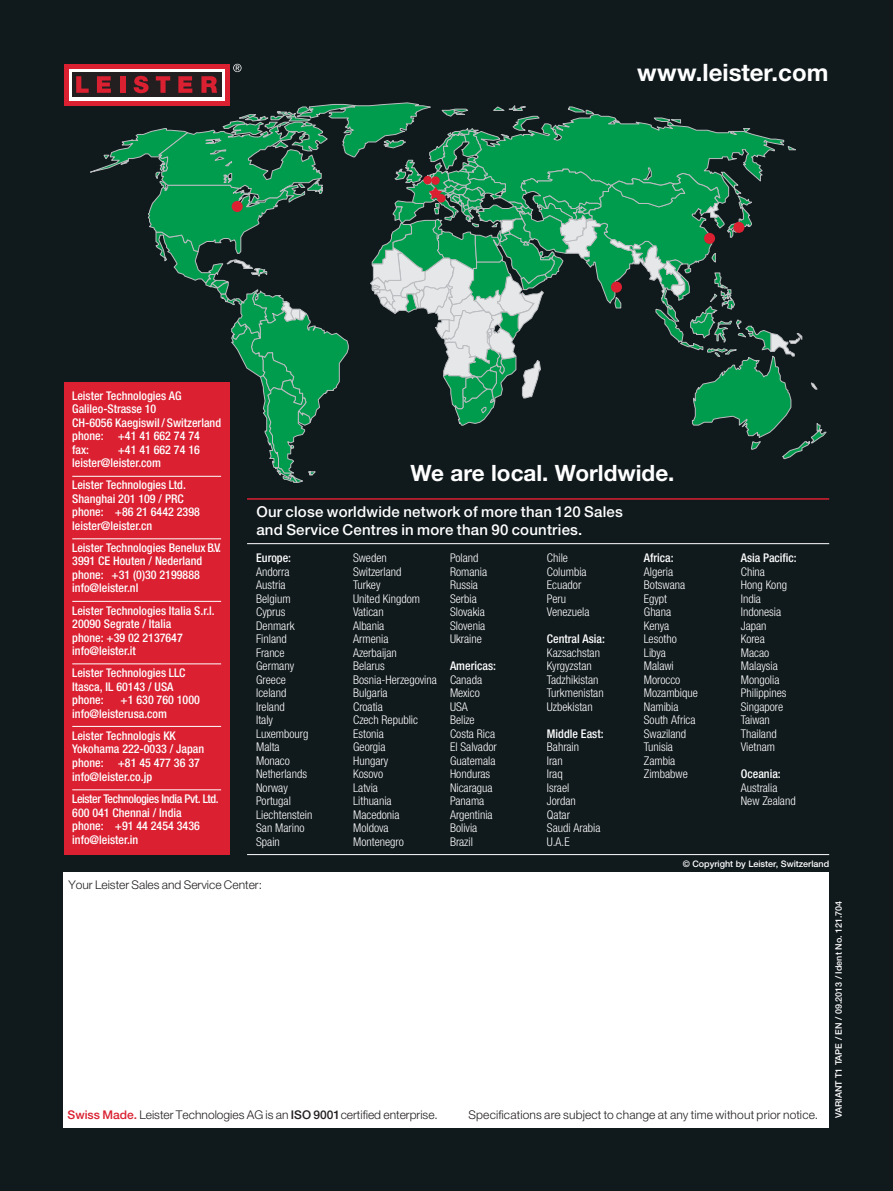
<style>
.page{position:relative;width:893px;height:1191px;background:#10191c}
.page>*{position:absolute;margin:0;border:0;box-sizing:border-box;transform-origin:0 0}
.t1{font:700 24px "Helvetica Neue LTW1 G";color:#fff}
.t2{font:700 22.5px "Helvetica Neue LTW1 G";color:#fff}
.t3{font:500 15px/18px "Helvetica Neue LTW1 G";letter-spacing:.015em;color:#fff}
.t4{font:300 condensed 12px/13.5px "Helvetica Neue LTW1 G";color:#fff}
.t5{font:500 condensed 12px/13.5px "Helvetica Neue LTW1 G";color:#fff}
.t6{font:300 12px "Helvetica Neue LTW1 G";color:#231f20}
.t7{font:500 9px "Helvetica Neue LTW1 G";color:#fff}
.s1{font-weight:500;color:#da2031}
.s2{font-weight:500}
</style>
<div class="page">
<div style="left:64px;top:872px;width:765px;height:255px;background:#fff"></div>
<div style="left:64px;top:64px;width:166px;height:41px;background:#da2031"></div>
<div style="left:69px;top:69px;width:156px;height:31px;background:#fff"></div>
<div style="left:72px;top:72px;width:149px;height:25px;background:#231f20"></div>
<svg style="left:76px;top:76px;width:13px;height:17px"></svg>
<svg style="left:97px;top:76px;width:14px;height:17px"></svg>
<div style="left:120px;top:76px;width:5px;height:17px;background:#da2031"></div>
<svg style="left:134px;top:76px;width:15px;height:17px"></svg>
<svg style="left:156px;top:76px;width:14px;height:17px"></svg>
<svg style="left:178px;top:76px;width:14px;height:17px"></svg>
<svg style="left:201px;top:76px;width:16px;height:17px"></svg>
<svg style="left:233px;top:64px;width:9px;height:8px"></svg>
<svg style="left:86px;top:103px;width:741px;height:379px"></svg>
<div style="left:64px;top:383px;width:166px;height:472px;background:#da2031"></div>
<hr style="left:72px;top:476px;width:149px;height:1px;background:#fff">
<hr style="left:72px;top:538px;width:149px;height:1px;background:#fff">
<hr style="left:72px;top:601px;width:149px;height:1px;background:#fff">
<hr style="left:72px;top:663px;width:149px;height:1px;background:#fff">
<hr style="left:72px;top:726px;width:149px;height:1px;background:#fff">
<hr style="left:72px;top:789px;width:149px;height:1px;background:#fff">
<hr style="left:247px;top:543px;width:582px;height:1px;background:#fff">
<hr style="left:247px;top:498px;width:582px;height:2px;background:#da2031">
<hr style="left:247px;top:854px;width:582px;height:1px;background:#fff">
<h1 class="t1" style="left:637px;top:58px;width:193px">www.leister.com</h1>
<p class="t5" style="left:72px;top:389px;width:150px">Leister Technologies AG<br>Galileo-Strasse 10<br>CH-6056 Kaegiswil / Switzerland phone: +41 41 662 74 74<br>fax:</p>
<p class="t5" style="left:72px;top:443px;width:129px;text-indent:45px">+41 41 662 74 16 leister@leister.com</p>
<p class="t5" style="left:72px;top:478px;width:129px">Leister Technologies Ltd.<br>Shanghai 201 109 / PRC phone: +86 21 6442 2398 leister@leister.cn</p>
<p class="t5" style="left:72px;top:541px;width:150px">Leister Technologies Benelux B.V.<br>3991 CE Houten / Nederland phone: +31 (0)30 2199888 info@leister.nl</p>
<p class="t5" style="left:72px;top:603px;width:144px">Leister Technologies Italia S.r.l.<br>20090 Segrate / Italia<br>phone: +39 02 2137647 info@leister.it</p>
<p class="t5" style="left:72px;top:666px;width:115px">Leister Technologies LLC<br>Itasca, IL 60143 / USA phone:</p>
<p class="t5" style="left:72px;top:693px;width:129px;text-indent:48px">+1 630 760 1000 info@leisterusa.com</p>
<p class="t5" style="left:72px;top:728px;width:133px">Leister Technologis KK<br>Yokohama 222-0033 / Japan phone: +81 45 477 36 37 info@leister.co.jp</p>
<p class="t5" style="left:72px;top:792px;width:148px">Leister Technologies India Pvt. Ltd.<br>600 041 Chennai / India<br>phone: +91 44 2454 3436 info@leister.in</p>
<h2 class="t2" style="left:411px;top:459px;width:265px">We are local. Worldwide.</h2>
<p class="t3" style="left:256px;top:502px;width:368px">Our close worldwide network of more than 120 Sales and Service Centres in more than 90 countries.</p>
<p class="t5" style="left:256px;top:551px;width:36px">Europe:</p>
<p class="t4" style="left:256px;top:565px;width:58px">Andorra<br>Austria<br>Belgium<br>Cyprus<br>Denmark<br>Finland<br>France<br>Germany<br>Greece<br>Iceland<br>Ireland<br>Italy<br>Luxembourg<br>Malta<br>Monaco<br>Netherlands<br>Norway<br>Portugal<br>Liechtenstein<br>San Marino<br>Spain</p>
<p class="t4" style="left:353px;top:551px;width:85px">Sweden<br>Switzerland<br>Turkey<br>United Kingdom<br>Vatican<br>Albania<br>Armenia<br>Azerbaijan<br>Belarus<br>Bosnia-Herzegovina<br>Bulgaria<br>Croatia<br>Czech Republic<br>Estonia<br>Georgia<br>Hungary<br>Kosovo<br>Latvia<br>Lithuania<br>Macedonia<br>Moldova<br>Montenegro</p>
<p class="t4" style="left:450px;top:551px;width:39px">Poland<br>Romania<br>Russia<br>Serbia<br>Slovakia<br>Slovenia<br>Ukraine</p>
<p class="t5" style="left:450px;top:659px;width:47px">Americas:</p>
<p class="t4" style="left:450px;top:673px;width:48px">Canada<br>Mexico<br>USA<br>Belize<br>Costa Rica<br>El Salvador<br>Guatemala<br>Honduras<br>Nicaragua<br>Panama<br>Argentinia<br>Bolivia<br>Brazil</p>
<p class="t4" style="left:547px;top:551px;width:44px">Chile<br>Columbia<br>Ecuador<br>Peru<br>Venezuela</p>
<p class="t5" style="left:547px;top:632px;width:60px">Central Asia:</p>
<p class="t4" style="left:547px;top:646px;width:58px">Kazsachstan<br>Kyrgyzstan<br>Tadzhikistan<br>Turkmenistan<br>Uzbekistan</p>
<p class="t5" style="left:547px;top:726px;width:58px">Middle East:</p>
<p class="t4" style="left:547px;top:740px;width:55px">Bahrain<br>Iran<br>Iraq<br>Israel<br>Jordan<br>Qatar<br>Saudi Arabia<br>U.A.E</p>
<p class="t5" style="left:644px;top:551px;width:31px">Africa:</p>
<p class="t4" style="left:644px;top:565px;width:56px">Algeria<br>Botswana<br>Egypt<br>Ghana<br>Kenya<br>Lesotho<br>Libya<br>Malawi<br>Morocco<br>Mozambique<br>Namibia<br>South Africa<br>Swaziland<br>Tunisia<br>Zambia<br>Zimbabwe</p>
<p class="t5" style="left:741px;top:551px;width:57px">Asia Pacific:</p>
<p class="t4" style="left:741px;top:565px;width:48px">China<br>Hong Kong<br>India<br>Indonesia<br>Japan<br>Korea<br>Macao<br>Malaysia<br>Mongolia<br>Philippines<br>Singapore<br>Taiwan<br>Thailand<br>Vietnam</p>
<p class="t5" style="left:741px;top:767px;width:41px">Oceania:</p>
<p class="t4" style="left:741px;top:781px;width:56px">Australia<br>New Zealand</p>
<p class="t7" style="left:683px;top:858px;width:148px">© Copyright by Leister, Switzerland</p>
<p class="t6" style="left:68px;top:877px;width:195px">Your Leister Sales and Service Center:</p>
<p class="t6" style="left:68px;top:1107px;width:372px"><span class="s1">Swiss Made.</span> Leister Technologies AG is an <span class="s2">ISO 9001</span> certified enterprise.</p>
<p class="t6" style="left:468px;top:1107px;width:351px">Specifications are subject to change at any time without prior notice.</p>
<p class="t7" style="left:833px;top:1118px;width:219px;rotate:-90deg">VARIANT T1 TAPE / EN / 09.2013 / Ident No. 121.704</p>
</div>
